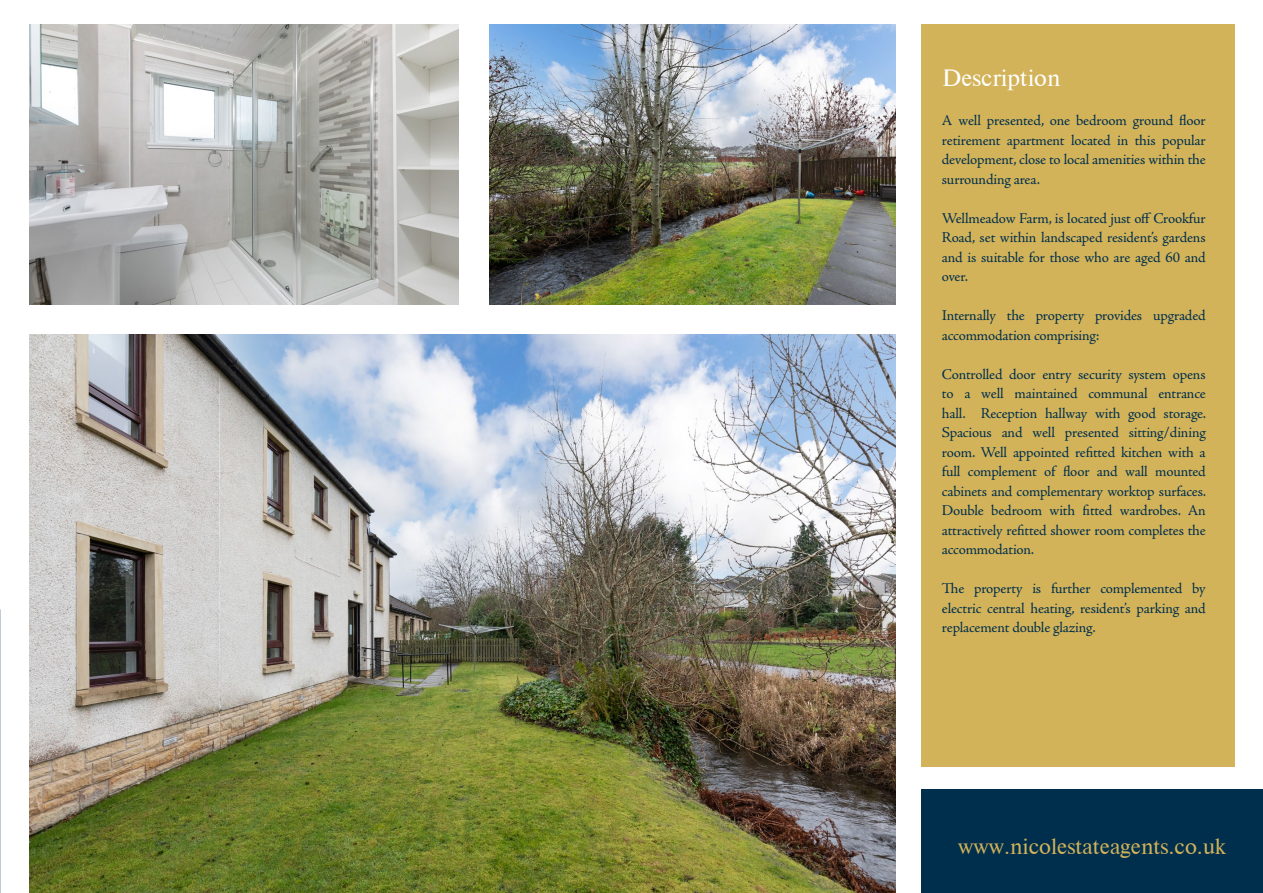
<style>
.page{position:relative;width:1263px;height:893px;background:#fff}
.page>*{position:absolute;margin:0;border:0;box-sizing:border-box;transform-origin:0 0}
.t1{font:22.5px "Times";color:#fff}
.t2{font:21px "Times";color:#d3b359}
.t3{font:15px/19.5px "Adobe Jenson Pro";letter-spacing:-.015em;color:#002f4e;text-align:justify}
</style>
<div class="page">
<img style="left:489px;top:24px;width:407px;height:280px">
<img style="left:29px;top:24px;width:429px;height:280px">
<img style="left:29px;top:334px;width:867px;height:559px">
<div style="left:921px;top:24px;width:314px;height:743px;background:#d3b359"></div>
<div style="left:921px;top:789px;width:342px;height:104px;background:#002f4e"></div>
<h1 class="t1" style="left:942px;top:65px;width:120px">Description</h1>
<p class="t3" style="left:942px;top:111px;width:265px">A well presented, one bedroom ground floor retirement apartment located in this popular development, close to local amenities within the surrounding area.</p>
<p class="t3" style="left:942px;top:208px;width:265px">Wellmeadow Farm, is located just off Crookfur Road, set within landscaped resident’s gardens and is suitable for those who are aged 60 and over.</p>
<p class="t3" style="left:942px;top:306px;width:265px">Internally the property provides upgraded accommodation comprising:</p>
<p class="t3" style="left:942px;top:364px;width:266px">Controlled door entry security system opens to a well maintained communal entrance hall. Reception hallway with good storage.<br>Spacious and well presented sitting/dining room. Well appointed refitted kitchen with a full complement of floor and wall mounted cabinets and complementary worktop surfaces.<br>Double bedroom with fitted wardrobes. An attractively refitted shower room completes the accommodation.</p>
<p class="t3" style="left:942px;top:579px;width:265px">The property is further complemented by electric central heating, resident’s parking and replacement double glazing.</p>
<h2 class="t2" style="left:958px;top:835px;width:269px">www.nicolestateagents.co.uk</h2>
</div>
